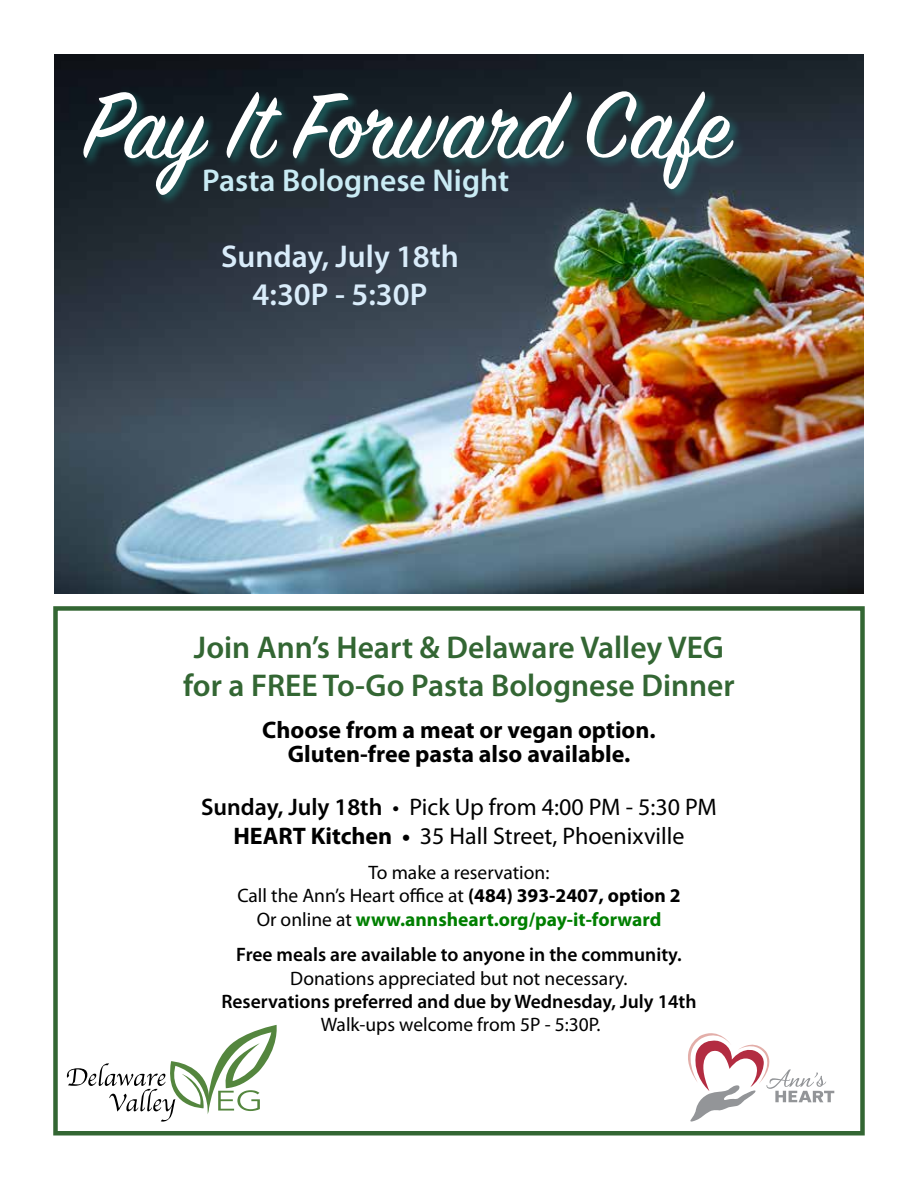
<style>
.page{position:relative;width:918px;height:1188px;background:#fff}
.page>*{position:absolute;margin:0;border:0;box-sizing:border-box;transform-origin:0 0}
.t1{font:103.65px "Sign Painter House Script";letter-spacing:-.01em;color:#fff}
.t2{font:600 31.5px/38px "Myriad Pro";color:#363;text-align:center}
.t3{font:600 31.5px/38px "Myriad Pro";color:#d9ecfa;text-align:center}
.t4{font:600 31.5px "Myriad Pro";color:#c9ebf4}
.t5{font:24px/28.8px "Myriad Pro";color:#000;text-align:center}
.t6{font:700 24px/24px "Myriad Pro";color:#000;text-align:center}
.t7{font:19.5px/23.4px "Myriad Pro";color:#000;text-align:center}
.t8{font:600 19.5px "Myriad Pro";color:#000}
.s1{font-weight:600}
.s2{font-weight:700}
.s3{font-weight:700;color:#007f00}
</style>
<div class="page">
<img style="left:54px;top:54px;width:810px;height:540px">
<div style="left:81px;top:89px;width:664px;height:118px;background:#23b5a8;opacity:.44"></div>
<div style="left:53px;top:606px;width:812px;height:530px;border:4px solid #363"></div>
<svg style="left:688px;top:1033px;width:146px;height:89px"></svg>
<svg style="left:67px;top:1025px;width:210px;height:97px"></svg>
<h1 class="t1" style="left:84px;top:62px;width:647px">Pay It Forward Cafe</h1>
<h2 class="t4" style="left:202px;top:160px;width:308px">Pasta Bolognese Night</h2>
<h2 class="t3" style="left:221px;top:236px;width:239px">Sunday, July 18th<br>4:30P - 5:30P</h2>
<h2 class="t2" style="left:183px;top:628px;width:553px">Join Ann’s Heart &amp; Delaware Valley VEG for a FREE To-Go Pasta Bolognese Dinner</h2>
<p class="t6" style="left:262px;top:717px;width:395px">Choose from a meat or vegan option.<br>Gluten-free pasta also available.</p>
<p class="t5" style="left:201px;top:792px;width:517px"><span class="s1">Sunday, July 18th</span> • Pick Up from 4:00 PM - 5:30 PM<br><span class="s2">HEART Kitchen •</span> 35 Hall Street, Phoenixville</p>
<p class="t7" style="left:237px;top:861px;width:445px">To make a reservation:<br>Call the Ann’s Heart office at <span class="s2">(484) 393-2407, option 2<br></span>Or online at <span class="s3">www.annsheart.org/pay-it-forward</span></p>
<p class="t8" style="left:236px;top:942px;width:447px">Free meals are available to anyone in the community.</p>
<p class="t7" style="left:290px;top:966px;width:339px">Donations appreciated but not necessary.</p>
<p class="t8" style="left:221px;top:989px;width:477px">Reservations preferred and due by Wednesday, July 14th</p>
<p class="t7" style="left:321px;top:1013px;width:281px">Walk-ups welcome from 5P - 5:30P.</p>
</div>
